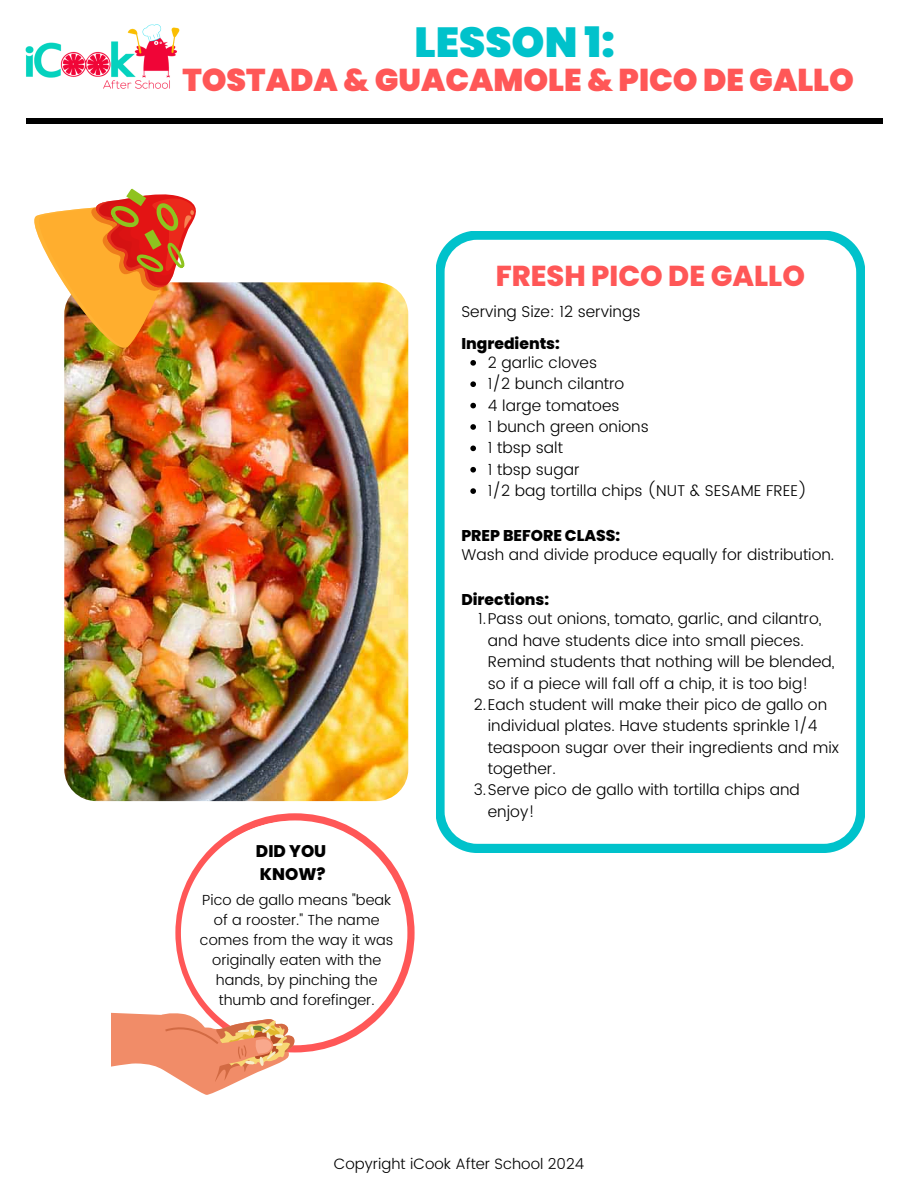
<style>
.page{position:relative;width:918px;height:1188px;background:#fff}
.page>*{position:absolute;margin:0;border:0;box-sizing:border-box;transform-origin:0 0}
.t1{font:900 42px "Poppins";color:#00c2cb}
.t2{font:900 31.5px "Poppins";color:#ff5757}
.t3{font:800 28.8px "Poppins";color:#ff5757}
.t4{font:800 16.95px/23.2px "Poppins";color:#000}
.t5{font:300 15.6px/21.3px "Poppins";color:#000}
.t6{font:800 15.6px "Poppins";color:#000}
.t7{font:300 15px "Poppins";color:#000}
.t8{font:300 14.55px/20.1px "Poppins";color:#000;text-align:center}
</style>
<div class="page">
<div style="left:27px;top:119px;width:856px;height:5px;background:#000"></div>
<img style="left:25px;top:24px;width:193px;height:100px">
<img style="left:64px;top:282px;width:345px;height:520px">
<svg style="left:175px;top:813px;width:240px;height:239px"></svg>
<svg style="left:181px;top:821px;width:224px;height:224px"></svg>
<svg style="left:111px;top:1011px;width:184px;height:84px"></svg>
<img style="left:34px;top:188px;width:167px;height:177px">
<svg style="left:436px;top:231px;width:429px;height:621px"></svg>
<svg style="left:470px;top:360px;width:6px;height:6px"></svg>
<svg style="left:470px;top:381px;width:6px;height:6px"></svg>
<svg style="left:470px;top:403px;width:6px;height:5px"></svg>
<svg style="left:470px;top:424px;width:6px;height:6px"></svg>
<svg style="left:470px;top:446px;width:6px;height:5px"></svg>
<svg style="left:470px;top:467px;width:6px;height:6px"></svg>
<svg style="left:470px;top:488px;width:6px;height:6px"></svg>
<h1 class="t1" style="left:415px;top:13px;width:202px">LESSON 1:</h1>
<h2 class="t2" style="left:182px;top:58px;width:673px">TOSTADA &amp; GUACAMOLE &amp; PICO DE GALLO</h2>
<h3 class="t3" style="left:496px;top:256px;width:311px">FRESH PICO DE GALLO</h3>
<p class="t5" style="left:461px;top:301px;width:181px">Serving Size: 12 servings</p>
<p class="t4" style="left:256px;top:840px;width:72px">DID YOU<br>KNOW?</p>
<p class="t8" style="left:200px;top:889px;width:195px">Pico de gallo means "beak of a rooster." The name comes from the way it was originally eaten with the hands, by pinching the thumb and forefinger.</p>
<p class="t6" style="left:461px;top:332px;width:100px">Ingredients:</p>
<p class="t5" style="left:488px;top:352px;width:321px">2 garlic cloves<br>1/2 bunch cilantro<br>4 large tomatoes<br>1 bunch green onions<br>1 tbsp salt<br>1 tbsp sugar<br>1/2 bag tortilla chips (NUT &amp; SESAME FREE)</p>
<p class="t6" style="left:461px;top:525px;width:160px">PREP BEFORE CLASS:</p>
<p class="t5" style="left:461px;top:544px;width:374px">Wash and divide produce equally for distribution.</p>
<p class="t6" style="left:461px;top:589px;width:89px">Directions:</p>
<p class="t5" style="left:478px;top:608px;width:345px">1.Pass out onions, tomato, garlic, and cilantro,</p>
<p class="t5" style="left:488px;top:630px;width:318px">and have students dice into small pieces.</p>
<p class="t5" style="left:488px;top:651px;width:348px">Remind students that nothing will be blended,</p>
<p class="t5" style="left:488px;top:673px;width:322px">so if a piece will fall off a chip, it is too big!</p>
<p class="t5" style="left:474px;top:694px;width:355px">2.Each student will make their pico de gallo on</p>
<p class="t5" style="left:488px;top:715px;width:331px">individual plates. Have students sprinkle 1/4</p>
<p class="t5" style="left:488px;top:737px;width:353px">teaspoon sugar over their ingredients and mix</p>
<p class="t5" style="left:488px;top:758px;width:69px">together.</p>
<p class="t5" style="left:474px;top:779px;width:328px">3.Serve pico de gallo with tortilla chips and</p>
<p class="t5" style="left:488px;top:801px;width:48px">enjoy!</p>
<p class="t7" style="left:334px;top:1155px;width:252px">Copyright iCook After School 2024</p>
</div>
